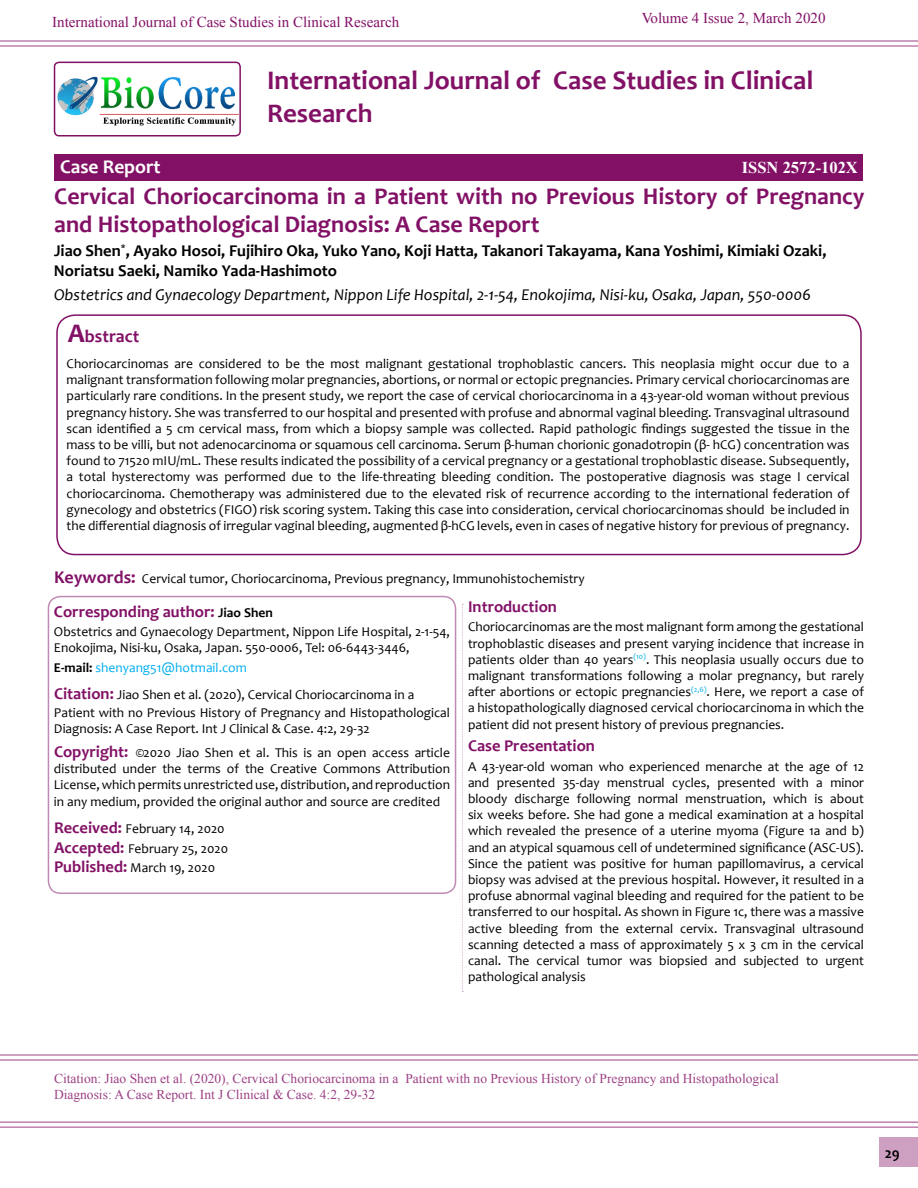
<style>
.page{position:relative;width:918px;height:1188px;background:#fff}
.page>*{position:absolute;margin:0;border:0;box-sizing:border-box;transform-origin:0 0}
.t1{font:700 27px/32.4px "Candara";color:#821166}
.t2{font:700 24px/28.8px "Candara";color:#821166}
.t3{font:700 19.5px "Candara";color:#fff}
.t4{font:700 18px "Candara";color:#821166}
.t5{font:700 16.5px/19.8px "Candara";color:#000}
.t6{font:italic 16.5px "Candara";color:#000}
.t7{font:700 16.5px "Candara";color:#821166}
.t8{font:700 16.5px "Times New Roman";color:#fff}
.t9{font:15px "Times New Roman";color:#821166}
.t10{font:700 15px "Candara";color:#000}
.t11{font:13.5px/16.2px "Candara";color:#000;text-align:justify}
.t12{font:13.5px/16.2px "Times New Roman";color:#821166}
.t13{font:13.5px "Candara";color:#00aeef}
.s1{font-size:27px}
.s2{font-weight:700;font-size:18px;color:#821166}
.s3{font-size:13.5px;color:#000}
.s4{font-weight:700;color:#000}
.s5{font-weight:700;font-size:16.5px;color:#821166}
</style>
<div class="page">
<hr style="left:0;top:40px;width:918px;height:2px;background:#821166">
<hr style="left:0;top:45px;width:918px;height:2px;background:#821166">
<hr style="left:0;top:1054px;width:918px;height:2px;background:#821166">
<hr style="left:0;top:1059px;width:918px;height:2px;background:#821166">
<hr style="left:0;top:1122px;width:918px;height:1px;background:#821166">
<hr style="left:0;top:1127px;width:918px;height:1px;background:#821166">
<div style="left:879px;top:1137px;width:39px;height:30px;background:#cda0c2"></div>
<div style="left:55px;top:154px;width:808px;height:27px;background:#821166"></div>
<img style="left:55px;top:62px;width:185px;height:64px">
<div style="left:54px;top:62px;width:187px;height:75px;border:2px solid #821166;border-radius:4px"></div>
<div style="left:48px;top:596px;width:408px;height:298px;border:2px solid #821166;border-radius:12px"></div>
<div style="left:56px;top:314px;width:806px;height:241px;border:2px solid #821166;border-radius:18px"></div>
<svg style="left:462px;top:604px;width:1px;height:388px"></svg>
<p class="t9" style="left:52px;top:12px;width:349px">International Journal of Case Studies in Clinical Research</p>
<p class="t9" style="left:642px;top:7px;width:185px">Volume 4 Issue 2, March 2020</p>
<h1 class="t1" style="left:267px;top:64px;width:548px">International Journal of Case Studies in Clinical<br>Research</h1>
<h3 class="t3" style="left:60px;top:154px;width:102px">Case Report</h3>
<p class="t8" style="left:742px;top:156px;width:117px">ISSN 2572-102X</p>
<h2 class="t2" style="left:54px;top:181px;width:812px">Cervical Choriocarcinoma in a Patient with no Previous History of Pregnancy and Histopathological Diagnosis: A Case Report</h2>
<p class="t5" style="left:54px;top:241px;width:774px">Jiao Shen<sup>*</sup>, Ayako Hosoi, Fujihiro Oka, Yuko Yano, Koji Hatta, Takanori Takayama, Kana Yoshimi, Kimiaki Ozaki,<br>Noriatsu Saeki, Namiko Yada-Hashimoto</p>
<p class="t6" style="left:54px;top:284px;width:759px">Obstetrics and Gynaecology Department, Nippon Life Hospital, 2-1-54, Enokojima, Nisi-ku, Osaka, Japan, 550-0006</p>
<h3 class="t4" style="left:68px;top:325px;width:73px"><span class="s1">A</span>bstract</h3>
<p class="t11" style="left:67px;top:355px;width:785px">Choriocarcinomas are considered to be the most malignant gestational trophoblastic cancers. This neoplasia might occur due to a malignant transformation following molar pregnancies, abortions, or normal or ectopic pregnancies. Primary cervical choriocarcinomas are particularly rare conditions. In the present study, we report the case of cervical choriocarcinoma in a 43-year-old woman without previous pregnancy history. She was transferred to our hospital and presented with profuse and abnormal vaginal bleeding. Transvaginal ultrasound scan identified a 5 cm cervical mass, from which a biopsy sample was collected. Rapid pathologic findings suggested the tissue in the mass to be villi, but not adenocarcinoma or squamous cell carcinoma. Serum β-human chorionic gonadotropin (β- hCG) concentration was found to 71520 mIU/mL. These results indicated the possibility of a cervical pregnancy or a gestational trophoblastic disease. Subsequently, a total hysterectomy was performed due to the life-threating bleeding condition. The postoperative diagnosis was stage I cervical choriocarcinoma. Chemotherapy was administered due to the elevated risk of recurrence according to the international federation of gynecology and obstetrics (FIGO) risk scoring system. Taking this case into consideration, cervical choriocarcinomas should be included in the differential diagnosis of irregular vaginal bleeding, augmented β-hCG levels, even in cases of negative history for previous of pregnancy.</p>
<p class="t11" style="left:54px;top:570px;width:532px"><span class="s2">Keywords:</span> Cervical tumor, Choriocarcinoma, Previous pregnancy, Immunohistochemistry</p>
<p class="t7" style="left:54px;top:601px;width:220px">Corresponding author: <span class="s3">Jiao Shen</span></p>
<p class="t11" style="left:54px;top:624px;width:398px">Obstetrics and Gynaecology Department, Nippon Life Hospital, 2-1-54,<br>Enokojima, Nisi-ku, Osaka, Japan. 550-0006, Tel: 06-6443-3446,</p>
<p class="t13" style="left:54px;top:659px;width:194px"><span class="s4">E-mail:</span> shenyang51@hotmail.com</p>
<p class="t11" style="left:54px;top:686px;width:398px;line-height:17.7px"><span class="s5">Citation:</span> Jiao Shen et al. (2020), Cervical Choriocarcinoma in a<br>Patient with no Previous History of Pregnancy and Histopathological</p>
<p class="t11" style="left:54px;top:720px;width:317px">Diagnosis: A Case Report. Int J Clinical &amp; Case. 4:2, 29-32</p>
<p class="t11" style="left:54px;top:744px;width:398px"><span class="s5">Copyright:</span> ©2020 Jiao Shen et al. This is an open access article distributed under the terms of the Creative Commons Attribution License, which permits unrestricted use, distribution, and reproduction in any medium, provided the original author and source are credited</p>
<p class="t11" style="left:54px;top:818px;width:176px;line-height:19.8px;text-align:left"><span class="s5">Received:</span> February 14, 2020<br><span class="s5">Accepted:</span> February 25, 2020<br><span class="s5">Published:</span> March 19, 2020</p>
<p class="t7" style="left:468px;top:597px;width:90px">Introduction</p>
<p class="t11" style="left:468px;top:619px;width:398px">Choriocarcinomas are the most malignant form among the gestational trophoblastic diseases and present varying incidence that increase in patients older than 40 years<sup>(10)</sup>. This neoplasia usually occurs due to malignant transformations following a molar pregnancy, but rarely after abortions or ectopic pregnancies<sup>(2,6)</sup>. Here, we report a case of a histopathologically diagnosed cervical choriocarcinoma in which the patient did not present history of previous pregnancies.</p>
<p class="t7" style="left:468px;top:736px;width:129px">Case Presentation</p>
<p class="t11" style="left:468px;top:758px;width:398px">A 43-year-old woman who experienced menarche at the age of 12 and presented 35-day menstrual cycles, presented with a minor bloody discharge following normal menstruation, which is about six weeks before. She had gone a medical examination at a hospital which revealed the presence of a uterine myoma (Figure 1a and b) and an atypical squamous cell of undetermined significance (ASC-US).<br>Since the patient was positive for human papillomavirus, a cervical biopsy was advised at the previous hospital. However, it resulted in a profuse abnormal vaginal bleeding and required for the patient to be transferred to our hospital. As shown in Figure 1c, there was a massive active bleeding from the external cervix. Transvaginal ultrasound scanning detected a mass of approximately 5 x 3 cm in the cervical canal. The cervical tumor was biopsied and subjected to urgent pathological analysis</p>
<p class="t12" style="left:54px;top:1070px;width:726px">Citation: Jiao Shen et al. (2020), Cervical Choriocarcinoma in a Patient with no Previous History of Pregnancy and Histopathological<br>Diagnosis: A Case Report. Int J Clinical &amp; Case. 4:2, 29-32</p>
<p class="t10" style="left:885px;top:1144px;width:17px">29</p>
</div>
